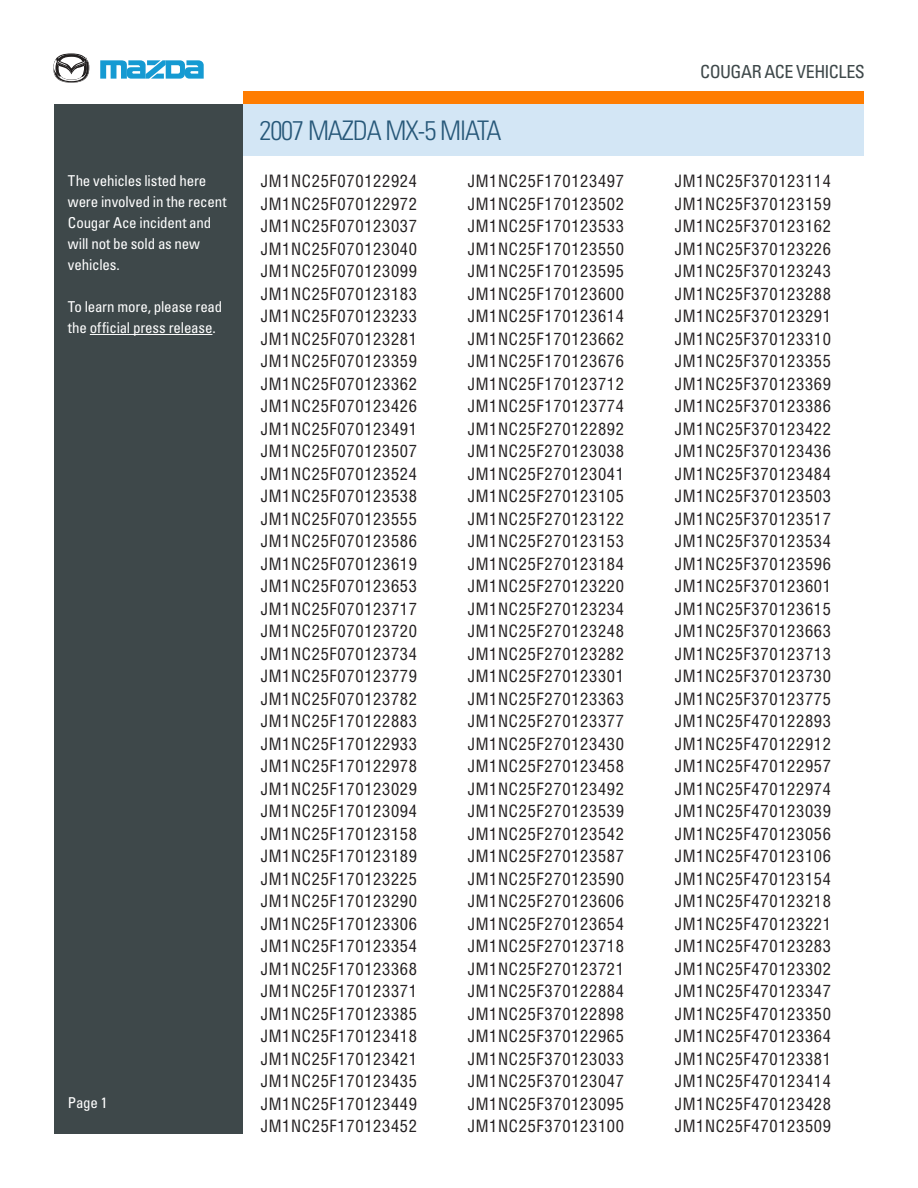
<style>
.page{position:relative;width:918px;height:1188px;background:#fff}
.page>*{position:absolute;margin:0;border:0;box-sizing:border-box;transform-origin:0 0}
.t1{font:300 condensed 27px "Univers";letter-spacing:-.04em;color:#275879}
.t2{font:condensed 18px "Univers";letter-spacing:-.025em;color:#3e484a}
.t3{font:condensed 16.5px "Helvetica";letter-spacing:.04em;color:#231f20}
.t4{font:condensed 15px/21px "Univers";letter-spacing:-.015em;color:#fff}
</style>
<div class="page">
<div style="left:148px;top:104px;width:716px;height:52px;background:#d3e6f5"></div>
<div style="left:54px;top:104px;width:189px;height:1030px;background:#3e484a"></div>
<div style="left:243px;top:92px;width:621px;height:12px;background:#ff7d01"></div>
<svg style="left:100px;top:60px;width:104px;height:19px"></svg>
<svg style="left:54px;top:54px;width:35px;height:28px"></svg>
<hr style="left:90px;top:334px;width:122px;height:1px;background:#fff">
<p class="t4" style="left:68px;top:170px;width:160px">The vehicles listed here were involved in the recent<br>Cougar Ace incident and will not be sold as new vehicles.</p>
<p class="t4" style="left:68px;top:296px;width:156px">To learn more, please read the official press release.</p>
<p class="t4" style="left:68px;top:1092px;width:32px">Page</p>
<p class="t1" style="left:260px;top:114px;width:244px">2007 MAZDA MX-5 MIATA</p>
<p class="t3" style="left:261px;top:171px;width:158px">JM1NC25F070122924</p>
<p class="t3" style="left:261px;top:193px;width:158px">JM1NC25F070122972</p>
<p class="t3" style="left:261px;top:216px;width:158px">JM1NC25F070123037</p>
<p class="t3" style="left:261px;top:238px;width:158px">JM1NC25F070123040</p>
<p class="t3" style="left:261px;top:261px;width:158px">JM1NC25F070123099</p>
<p class="t3" style="left:261px;top:283px;width:158px">JM1NC25F070123183</p>
<p class="t3" style="left:261px;top:306px;width:158px">JM1NC25F070123233</p>
<p class="t3" style="left:261px;top:328px;width:158px">JM1NC25F070123281</p>
<p class="t3" style="left:261px;top:351px;width:158px">JM1NC25F070123359</p>
<p class="t3" style="left:261px;top:373px;width:158px">JM1NC25F070123362</p>
<p class="t3" style="left:261px;top:396px;width:158px">JM1NC25F070123426</p>
<p class="t3" style="left:261px;top:418px;width:158px">JM1NC25F070123491</p>
<p class="t3" style="left:261px;top:441px;width:158px">JM1NC25F070123507</p>
<p class="t3" style="left:261px;top:463px;width:158px">JM1NC25F070123524</p>
<p class="t3" style="left:261px;top:486px;width:158px">JM1NC25F070123538</p>
<p class="t3" style="left:261px;top:508px;width:158px">JM1NC25F070123555</p>
<p class="t3" style="left:261px;top:531px;width:158px">JM1NC25F070123586</p>
<p class="t3" style="left:261px;top:553px;width:158px">JM1NC25F070123619</p>
<p class="t3" style="left:261px;top:576px;width:158px">JM1NC25F070123653</p>
<p class="t3" style="left:261px;top:598px;width:158px">JM1NC25F070123717</p>
<p class="t3" style="left:261px;top:621px;width:158px">JM1NC25F070123720</p>
<p class="t3" style="left:261px;top:643px;width:158px">JM1NC25F070123734</p>
<p class="t3" style="left:261px;top:666px;width:158px">JM1NC25F070123779</p>
<p class="t3" style="left:261px;top:688px;width:158px">JM1NC25F070123782</p>
<p class="t3" style="left:261px;top:711px;width:158px">JM1NC25F170122883</p>
<p class="t3" style="left:261px;top:733px;width:158px">JM1NC25F170122933</p>
<p class="t3" style="left:261px;top:756px;width:158px">JM1NC25F170122978</p>
<p class="t3" style="left:261px;top:778px;width:158px">JM1NC25F170123029</p>
<p class="t3" style="left:261px;top:801px;width:158px">JM1NC25F170123094</p>
<p class="t3" style="left:261px;top:823px;width:158px">JM1NC25F170123158</p>
<p class="t3" style="left:261px;top:846px;width:158px">JM1NC25F170123189</p>
<p class="t3" style="left:261px;top:868px;width:158px">JM1NC25F170123225</p>
<p class="t3" style="left:261px;top:891px;width:158px">JM1NC25F170123290</p>
<p class="t3" style="left:261px;top:913px;width:158px">JM1NC25F170123306</p>
<p class="t3" style="left:261px;top:936px;width:158px">JM1NC25F170123354</p>
<p class="t3" style="left:261px;top:958px;width:158px">JM1NC25F170123368</p>
<p class="t3" style="left:261px;top:981px;width:158px">JM1NC25F170123371</p>
<p class="t3" style="left:261px;top:1003px;width:158px">JM1NC25F170123385</p>
<p class="t3" style="left:261px;top:1026px;width:158px">JM1NC25F170123418</p>
<p class="t3" style="left:261px;top:1048px;width:158px">JM1NC25F170123421</p>
<p class="t3" style="left:261px;top:1071px;width:158px">JM1NC25F170123435</p>
<p class="t3" style="left:261px;top:1093px;width:158px">JM1NC25F170123449</p>
<p class="t3" style="left:261px;top:1116px;width:158px">JM1NC25F170123452</p>
<p class="t3" style="left:468px;top:171px;width:158px">JM1NC25F170123497</p>
<p class="t3" style="left:468px;top:193px;width:158px">JM1NC25F170123502</p>
<p class="t3" style="left:468px;top:216px;width:158px">JM1NC25F170123533</p>
<p class="t3" style="left:468px;top:238px;width:158px">JM1NC25F170123550</p>
<p class="t3" style="left:468px;top:261px;width:158px">JM1NC25F170123595</p>
<p class="t3" style="left:468px;top:283px;width:158px">JM1NC25F170123600</p>
<p class="t3" style="left:468px;top:306px;width:158px">JM1NC25F170123614</p>
<p class="t3" style="left:468px;top:328px;width:158px">JM1NC25F170123662</p>
<p class="t3" style="left:468px;top:351px;width:158px">JM1NC25F170123676</p>
<p class="t3" style="left:468px;top:373px;width:158px">JM1NC25F170123712</p>
<p class="t3" style="left:468px;top:396px;width:158px">JM1NC25F170123774</p>
<p class="t3" style="left:468px;top:418px;width:158px">JM1NC25F270122892</p>
<p class="t3" style="left:468px;top:441px;width:158px">JM1NC25F270123038</p>
<p class="t3" style="left:468px;top:463px;width:158px">JM1NC25F270123041</p>
<p class="t3" style="left:468px;top:486px;width:158px">JM1NC25F270123105</p>
<p class="t3" style="left:468px;top:508px;width:158px">JM1NC25F270123122</p>
<p class="t3" style="left:468px;top:531px;width:158px">JM1NC25F270123153</p>
<p class="t3" style="left:468px;top:553px;width:158px">JM1NC25F270123184</p>
<p class="t3" style="left:468px;top:576px;width:158px">JM1NC25F270123220</p>
<p class="t3" style="left:468px;top:598px;width:158px">JM1NC25F270123234</p>
<p class="t3" style="left:468px;top:621px;width:158px">JM1NC25F270123248</p>
<p class="t3" style="left:468px;top:643px;width:158px">JM1NC25F270123282</p>
<p class="t3" style="left:468px;top:666px;width:158px">JM1NC25F270123301</p>
<p class="t3" style="left:468px;top:688px;width:158px">JM1NC25F270123363</p>
<p class="t3" style="left:468px;top:711px;width:158px">JM1NC25F270123377</p>
<p class="t3" style="left:468px;top:733px;width:158px">JM1NC25F270123430</p>
<p class="t3" style="left:468px;top:756px;width:158px">JM1NC25F270123458</p>
<p class="t3" style="left:468px;top:778px;width:158px">JM1NC25F270123492</p>
<p class="t3" style="left:468px;top:801px;width:158px">JM1NC25F270123539</p>
<p class="t3" style="left:468px;top:823px;width:158px">JM1NC25F270123542</p>
<p class="t3" style="left:468px;top:846px;width:158px">JM1NC25F270123587</p>
<p class="t3" style="left:468px;top:868px;width:158px">JM1NC25F270123590</p>
<p class="t3" style="left:468px;top:891px;width:158px">JM1NC25F270123606</p>
<p class="t3" style="left:468px;top:913px;width:158px">JM1NC25F270123654</p>
<p class="t3" style="left:468px;top:936px;width:158px">JM1NC25F270123718</p>
<p class="t3" style="left:468px;top:958px;width:158px">JM1NC25F270123721</p>
<p class="t3" style="left:468px;top:981px;width:158px">JM1NC25F370122884</p>
<p class="t3" style="left:468px;top:1003px;width:158px">JM1NC25F370122898</p>
<p class="t3" style="left:468px;top:1026px;width:158px">JM1NC25F370122965</p>
<p class="t3" style="left:468px;top:1048px;width:158px">JM1NC25F370123033</p>
<p class="t3" style="left:468px;top:1071px;width:158px">JM1NC25F370123047</p>
<p class="t3" style="left:468px;top:1093px;width:158px">JM1NC25F370123095</p>
<p class="t3" style="left:468px;top:1116px;width:158px">JM1NC25F370123100</p>
<p class="t2" style="left:700px;top:61px;width:166px">Cougar Ace Vehicles</p>
<p class="t3" style="left:675px;top:171px;width:158px">JM1NC25F370123114</p>
<p class="t3" style="left:675px;top:193px;width:158px">JM1NC25F370123159</p>
<p class="t3" style="left:675px;top:216px;width:158px">JM1NC25F370123162</p>
<p class="t3" style="left:675px;top:238px;width:158px">JM1NC25F370123226</p>
<p class="t3" style="left:675px;top:261px;width:158px">JM1NC25F370123243</p>
<p class="t3" style="left:675px;top:283px;width:158px">JM1NC25F370123288</p>
<p class="t3" style="left:675px;top:306px;width:158px">JM1NC25F370123291</p>
<p class="t3" style="left:675px;top:328px;width:158px">JM1NC25F370123310</p>
<p class="t3" style="left:675px;top:351px;width:158px">JM1NC25F370123355</p>
<p class="t3" style="left:675px;top:373px;width:158px">JM1NC25F370123369</p>
<p class="t3" style="left:675px;top:396px;width:158px">JM1NC25F370123386</p>
<p class="t3" style="left:675px;top:418px;width:158px">JM1NC25F370123422</p>
<p class="t3" style="left:675px;top:441px;width:158px">JM1NC25F370123436</p>
<p class="t3" style="left:675px;top:463px;width:158px">JM1NC25F370123484</p>
<p class="t3" style="left:675px;top:486px;width:158px">JM1NC25F370123503</p>
<p class="t3" style="left:675px;top:508px;width:158px">JM1NC25F370123517</p>
<p class="t3" style="left:675px;top:531px;width:158px">JM1NC25F370123534</p>
<p class="t3" style="left:675px;top:553px;width:158px">JM1NC25F370123596</p>
<p class="t3" style="left:675px;top:576px;width:158px">JM1NC25F370123601</p>
<p class="t3" style="left:675px;top:598px;width:158px">JM1NC25F370123615</p>
<p class="t3" style="left:675px;top:621px;width:158px">JM1NC25F370123663</p>
<p class="t3" style="left:675px;top:643px;width:158px">JM1NC25F370123713</p>
<p class="t3" style="left:675px;top:666px;width:158px">JM1NC25F370123730</p>
<p class="t3" style="left:675px;top:688px;width:158px">JM1NC25F370123775</p>
<p class="t3" style="left:675px;top:711px;width:158px">JM1NC25F470122893</p>
<p class="t3" style="left:675px;top:733px;width:158px">JM1NC25F470122912</p>
<p class="t3" style="left:675px;top:756px;width:158px">JM1NC25F470122957</p>
<p class="t3" style="left:675px;top:778px;width:158px">JM1NC25F470122974</p>
<p class="t3" style="left:675px;top:801px;width:158px">JM1NC25F470123039</p>
<p class="t3" style="left:675px;top:823px;width:158px">JM1NC25F470123056</p>
<p class="t3" style="left:675px;top:846px;width:158px">JM1NC25F470123106</p>
<p class="t3" style="left:675px;top:868px;width:158px">JM1NC25F470123154</p>
<p class="t3" style="left:675px;top:891px;width:158px">JM1NC25F470123218</p>
<p class="t3" style="left:675px;top:913px;width:158px">JM1NC25F470123221</p>
<p class="t3" style="left:675px;top:936px;width:158px">JM1NC25F470123283</p>
<p class="t3" style="left:675px;top:958px;width:158px">JM1NC25F470123302</p>
<p class="t3" style="left:675px;top:981px;width:158px">JM1NC25F470123347</p>
<p class="t3" style="left:675px;top:1003px;width:158px">JM1NC25F470123350</p>
<p class="t3" style="left:675px;top:1026px;width:158px">JM1NC25F470123364</p>
<p class="t3" style="left:675px;top:1048px;width:158px">JM1NC25F470123381</p>
<p class="t3" style="left:675px;top:1071px;width:158px">JM1NC25F470123414</p>
<p class="t3" style="left:675px;top:1093px;width:158px">JM1NC25F470123428</p>
<p class="t3" style="left:675px;top:1116px;width:158px">JM1NC25F470123509</p>
</div>
